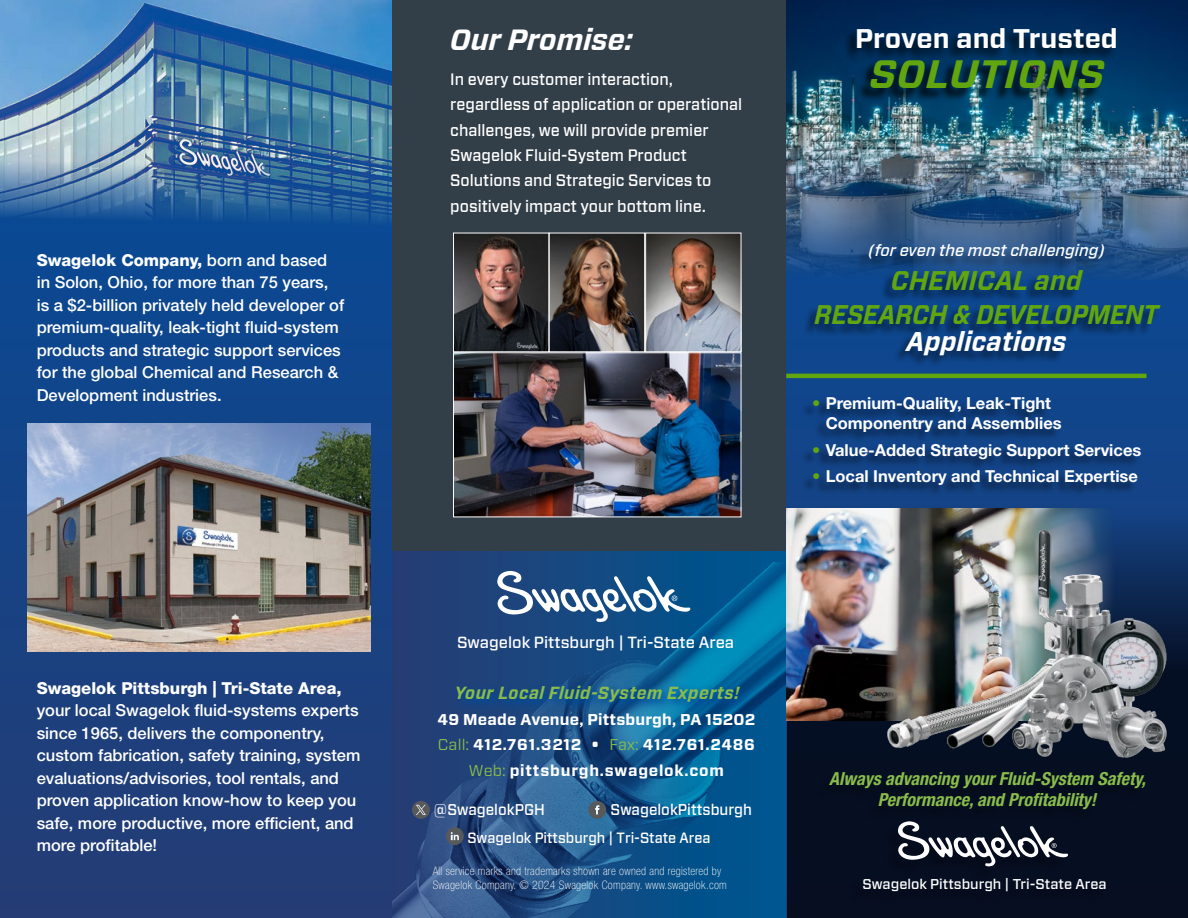
<style>
.page{position:relative;width:1188px;height:918px;background:#fff}
.page>*{position:absolute;margin:0;border:0;box-sizing:border-box;transform-origin:0 0}
.t1{font:italic 700 39.6px "Forza";letter-spacing:.025em;color:#61a60e}
.t2{font:italic 700 29.25px "Forza";color:#fff}
.t3{font:italic 700 27px/33.8px "Forza";color:#61a60e;text-align:center;scale:.95 1}
.t4{font:700 27px "Forza";color:#fff}
.t5{font:italic 700 27px "Forza";letter-spacing:.01em;color:#fff;scale:.95 1}
.t6{font:italic 700 condensed 18px/21.6px "Helvetica Neue LT Std";color:#89bc4a;text-align:center}
.t7{font:italic 700 17.55px "Forza";letter-spacing:.03em;color:#89bc4a;scale:.95 1}
.t8{font:500 16.5px/22.5px "Helvetica Neue LT Std";color:#fff}
.t9{font:500 16.5px/25.3px "Forza";color:#fff;scale:.95 1}
.t10{font:700 16.5px/19.8px "Helvetica Neue LT Std";color:#fff}
.t11{font:800 16.5px "Helvetica Neue LT Std";color:#fff}
.t12{font:italic 500 16.5px "Forza";color:#fff}
.t13{font:500 16.2px "Forza";color:#fff}
.t14{font:700 15.6px/25.3px "Forza";letter-spacing:.04em;color:#fff;text-align:center}
.t15{font:500 15.6px "Forza";color:#fff;scale:.95 1}
.t16{font:500 14.85px "Forza";color:#fff;scale:.95 1}
.t17{font:500 14.25px "Forza";color:#fff}
.t18{font:100 condensed 11.7px/14.1px "Helvetica Neue LT Std";letter-spacing:.025em;color:#fff}
.s1{font-weight:800}
.s2{color:#61a60e}
.s3{font-weight:400;color:#89bc4a}
</style>
<div class="page">
<div style="left:392px;top:545px;width:395px;height:373px;background:linear-gradient(to right,#293c73,#005791)"></div>
<img style="left:392px;top:563px;width:395px;height:355px">
<div style="left:392px;top:0;width:412px;height:550px;background:#323e48"></div>
<div style="left:787px;top:0;width:401px;height:918px;background:#10468c"></div>
<img style="left:787px;top:0;width:401px;height:275px">
<svg style="left:0;top:234px;width:392px;height:684px;background:#184282"></svg>
<div style="left:787px;top:508px;width:401px;height:410px;background:#060e21"></div>
<div style="left:843px;top:27px;width:274px;height:35px;background:#000;opacity:.75"></div>
<div style="left:856px;top:246px;width:246px;height:27px;background:#000;opacity:.5"></div>
<div style="left:850px;top:824px;width:254px;height:81px;background:#060e21"></div>
<svg style="left:898px;top:824px;width:170px;height:43px"></svg>
<hr style="left:786px;top:374px;width:361px;height:4px;background:#61a60e">
<img style="left:786px;top:509px;width:328px;height:211px">
<div style="left:816px;top:774px;width:327px;height:50px;background:#050e20"></div>
<div style="left:801px;top:398px;width:339px;height:100px;background:#000;opacity:.5"></div>
<img style="left:0;top:0;width:392px;height:234px">
<img style="left:27px;top:423px;width:344px;height:228px">
<div style="left:856px;top:60px;width:249px;height:42px;background:#000;opacity:.75"></div>
<div style="left:803px;top:271px;width:357px;height:66px;background:#000;opacity:.5"></div>
<div style="left:893px;top:332px;width:172px;height:36px;background:#000;opacity:.5"></div>
<img style="left:455px;top:235px;width:285px;height:280px">
<div style="left:549px;top:233px;width:96px;height:119px;border:1px solid #fff"></div>
<div style="left:453px;top:352px;width:289px;height:165px;border:1px solid #fff"></div>
<div style="left:645px;top:233px;width:97px;height:119px;border:1px solid #fff"></div>
<svg style="left:497px;top:571px;width:194px;height:52px"></svg>
<div style="left:452px;top:681px;width:302px;height:34px;background:#004a98;opacity:.75"></div>
<svg style="left:412px;top:801px;width:18px;height:18px"></svg>
<svg style="left:588px;top:801px;width:18px;height:18px"></svg>
<svg style="left:446px;top:827px;width:18px;height:18px"></svg>
<img style="left:880px;top:517px;width:308px;height:260px">
<p class="t8" style="left:37px;top:248px;width:309px"><span class="s1">Swagelok Company,</span> born and based in Solon, Ohio, for more than 75 years, is a $2-billion privately held developer of premium-quality, leak-tight fluid-system products and strategic support services for the global Chemical and Research &amp; Development industries.</p>
<p class="t11" style="left:37px;top:678px;width:307px">Swagelok Pittsburgh | Tri-State Area,</p>
<p class="t8" style="left:37px;top:699px;width:325px">your local Swagelok fluid-systems experts since 1965, delivers the componentry, custom fabrication, safety training, system evaluations/advisories, tool rentals, and proven application know-how to keep you safe, more productive, more efficient, and more profitable!</p>
<h2 class="t2" style="left:450px;top:20px;width:184px">Our Promise:</h2>
<p class="t9" style="left:450px;top:67px;width:309px">In every customer interaction, regardless of application or operational challenges, we will provide premier Swagelok Fluid-System Product Solutions and Strategic Services to positively impact your bottom line.</p>
<h3 class="t4" style="left:855px;top:21px;width:264px">Proven and Trusted</h3>
<h1 class="t1" style="left:870px;top:47px;width:236px">SOLUTIONS</h1>
<p class="t12" style="left:868px;top:239px;width:238px">(for even the most challenging)</p>
<h3 class="t3" style="left:815px;top:264px;width:364px">CHEMICAL and<br>RESEARCH &amp; DEVELOPMENT</h3>
<h3 class="t5" style="left:907px;top:324px;width:170px">Applications</h3>
<p class="t10" style="left:826px;top:393px;width:238px;text-indent:-13px"><span class="s2">•</span> Premium-Quality, Leak-Tight<br>Componentry and Assemblies</p>
<p class="t10" style="left:812px;top:439px;width:331px"><span class="s2">•</span> Value-Added Strategic Support Services</p>
<p class="t10" style="left:812px;top:466px;width:327px"><span class="s2">•</span> Local Inventory and Technical Expertise</p>
<p class="t13" style="left:457px;top:632px;width:279px">Swagelok Pittsburgh | Tri-State Area</p>
<p class="t7" style="left:455px;top:681px;width:301px">Your Local Fluid-System Experts!</p>
<p class="t14" style="left:438px;top:707px;width:319px">49 Meade Avenue, Pittsburgh, PA 15202<br><span class="s3">Call:</span> 412.761.3212 • <span class="s3">Fax:</span> 412.761.2486<br><span class="s3">Web:</span> pittsburgh.swagelok.com</p>
<p class="t15" style="left:433px;top:799px;width:119px">@SwagelokPGH</p>
<p class="t15" style="left:611px;top:799px;width:150px">SwagelokPittsburgh</p>
<p class="t16" style="left:467px;top:828px;width:258px">Swagelok Pittsburgh | Tri-State Area</p>
<p class="t18" style="left:433px;top:864px;width:296px">All service marks and trademarks shown are owned and registered by<br>Swagelok Company. © 2024 Swagelok Company. www.swagelok.com</p>
<p class="t6" style="left:829px;top:768px;width:318px">Always advancing your Fluid-System Safety,<br>Performance, and Profitability!</p>
<p class="t17" style="left:863px;top:875px;width:246px">Swagelok Pittsburgh | Tri-State Area</p>
</div>
